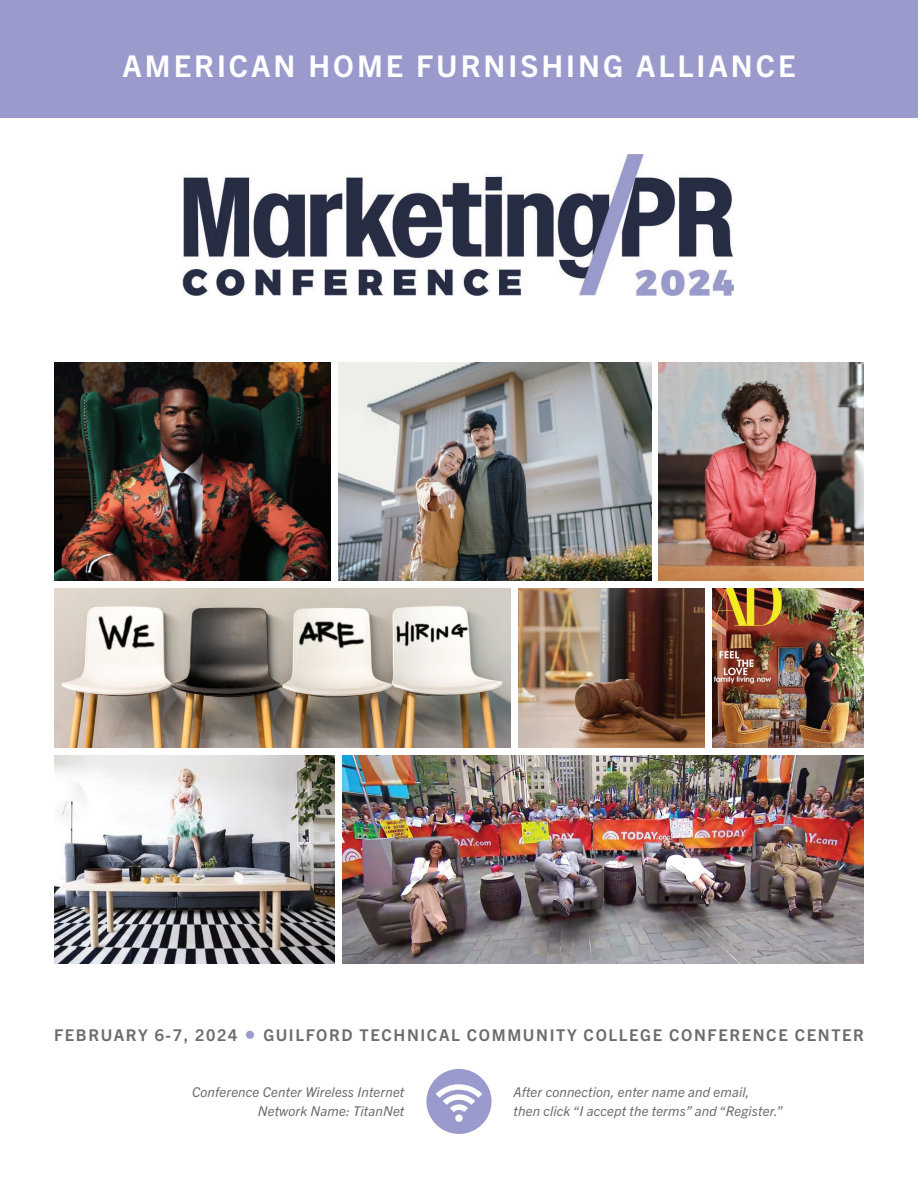
<style>
.page{position:relative;width:918px;height:1188px;background:#fff}
.page>*{position:absolute;margin:0;border:0;box-sizing:border-box;transform-origin:0 0}
.t1{font:700 30px "Trade Gothic Next LT Pro";letter-spacing:.1em;color:#fff}
.t2{font:700 16.2px "Trade Gothic Next LT Pro";letter-spacing:.1em;color:#6c6d70}
.t3{font:italic 13.5px "Trade Gothic Next LT Pro";letter-spacing:.01em;color:#6c6d70}
.s1{font-size:22.8px;color:#9a9bcc}
</style>
<div class="page">
<img style="left:183px;top:154px;width:551px;height:141px">
<div style="left:0;top:0;width:918px;height:118px;background:#9a9bcc"></div>
<div style="left:426px;top:1069px;width:66px;height:65px;background:#9a9bcc;border-radius:50%"></div>
<svg style="left:436px;top:1084px;width:46px;height:38px"></svg>
<img style="left:338px;top:362px;width:313px;height:219px">
<img style="left:54px;top:362px;width:276px;height:219px">
<img style="left:659px;top:362px;width:205px;height:219px">
<img style="left:54px;top:588px;width:457px;height:160px">
<img style="left:518px;top:588px;width:186px;height:160px">
<img style="left:712px;top:588px;width:152px;height:160px">
<img style="left:54px;top:755px;width:280px;height:208px">
<img style="left:343px;top:755px;width:521px;height:208px">
<p class="t1" style="left:123px;top:45px;width:674px">AMERICAN HOME FURNISHING ALLIANCE</p>
<p class="t2" style="left:54px;top:1024px;width:812px">FEBRUARY 6-7, 2024 <span class="s1">•</span> GUILFORD TECHNICAL COMMUNITY COLLEGE CONFERENCE CENTER</p>
<p class="t3" style="left:192px;top:1083px;width:214px">Conference Center Wireless Internet</p>
<p class="t3" style="left:258px;top:1101px;width:148px">Network Name: TitanNet</p>
<p class="t3" style="left:514px;top:1083px;width:237px">After connection, enter name and email,</p>
<p class="t3" style="left:514px;top:1101px;width:271px">then click “I accept the terms” and “Register.”</p>
</div>
